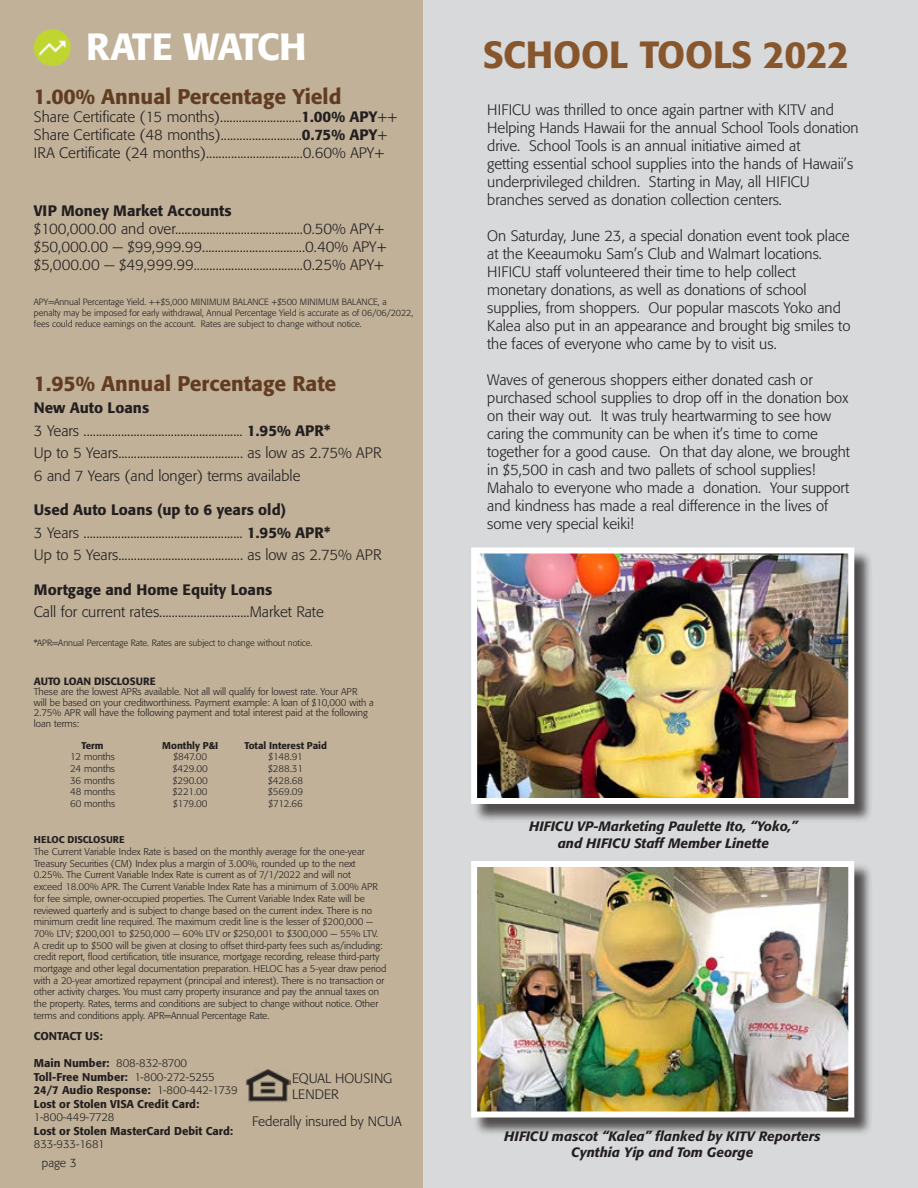
<style>
.page{position:relative;width:918px;height:1188px;background:#fff}
.page>*{position:absolute;margin:0;border:0;box-sizing:border-box;transform-origin:0 0}
.t1{font:500 37.5px "Formata";color:#88562d}
.t2{font:500 37.5px "Formata";letter-spacing:-.04em;color:#fff}
.t3{font:500 21px "Formata";color:#613c22}
.t4{font:300 15px/18px "Formata";color:#231f20}
.t5{font:500 15px "Formata";color:#231f20}
.t6{font:italic 500 13.5px/16.2px "Formata";color:#231f20;text-align:center}
.t7{font:300 13.5px/16.2px "Formata";color:#231f20}
.t8{font:300 12px "Formata";color:#231f20}
.t9{font:500 11.25px/13.5px "Formata";color:#231f20}
.t10{font:300 11.25px "Formata";letter-spacing:-.01em;color:#231f20}
.t11{font:500 10.5px "Formata";color:#231f20}
.t12{font:300 9.75px/11.7px "Formata";color:#231f20;text-align:justify}
.t13{font:500 9.75px "Formata";color:#231f20}
.t14{font:300 9px/10.8px "Formata";color:#231f20}
.s1{font-weight:500}
.s2{font-weight:300}
</style>
<div class="page">
<div style="left:418px;top:0;width:500px;height:1188px;background:#d7d9da"></div>
<div style="left:0;top:0;width:423px;height:1188px;background:#c0b198"></div>
<img style="left:34px;top:29px;width:37px;height:37px;border-radius:18px">
<img style="left:246px;top:1069px;width:45px;height:33px">
<div style="left:473px;top:549px;width:400px;height:274px;background:#231f20;opacity:.75"></div>
<img style="left:478px;top:555px;width:369px;height:242px">
<div style="left:471px;top:548px;width:383px;height:256px;border:6px solid #fff"></div>
<div style="left:473px;top:863px;width:400px;height:273px;background:#231f20;opacity:.75"></div>
<img style="left:478px;top:868px;width:369px;height:243px">
<div style="left:471px;top:861px;width:383px;height:257px;border:6px solid #fff"></div>
<h1 class="t2" style="left:86px;top:24px;width:222px">RATE WATCH</h1>
<h2 class="t3" style="left:34px;top:83px;width:309px">1.00% Annual Percentage Yield</h2>
<p class="t4" style="left:34px;top:107px;width:365px">Share Certificate (15 months)..........................<span class="s1">1.00% APY</span>++<br>Share Certificate (48 months)..........................<span class="s1">0.75% APY</span>+<br>IRA Certificate (24 months)...............................0.60% APY+</p>
<p class="t5" style="left:34px;top:202px;width:199px">VIP Money Market Accounts</p>
<p class="t4" style="left:34px;top:220px;width:354px">$100,000.00 and over.........................................0.50% APY+ $50,000.00 — $99,999.99.................................0.40% APY+ $5,000.00 — $49,999.99...................................0.25% APY+</p>
<p class="t14" style="left:34px;top:297px;width:381px">APY=Annual Percentage Yield. ++$5,000 MINIMUM BALANCE +$500 MINIMUM BALANCE, a penalty may be imposed for early withdrawal, Annual Percentage Yield is accurate as of 06/06/2022, fees could reduce earnings on the account. Rates are subject to change without notice.</p>
<h2 class="t3" style="left:34px;top:370px;width:304px">1.95% Annual Percentage Rate</h2>
<p class="t4" style="left:34px;top:397px;width:349px;line-height:22.5px"><span class="s1">New Auto Loans<br></span>3 Years ................................................... <span class="s1">1.95% APR*<br></span>Up to 5 Years........................................ as low as 2.75% APR 6 and 7 Years (and longer) terms available</p>
<p class="t4" style="left:34px;top:499px;width:349px;line-height:22.5px"><span class="s1">Used Auto Loans (up to 6 years old)<br></span>3 Years ................................................... <span class="s1">1.95% APR*<br></span>Up to 5 Years........................................ as low as 2.75% APR</p>
<p class="t5" style="left:34px;top:580px;width:240px">Mortgage and Home Equity Loans</p>
<p class="t4" style="left:34px;top:603px;width:291px">Call for current rates.............................Market Rate</p>
<p class="t14" style="left:34px;top:637px;width:280px">*APR=Annual Percentage Rate. Rates are subject to change without notice.</p>
<p class="t11" style="left:34px;top:675px;width:123px">AUTO LOAN DISCLOSURE</p>
<p class="t12" style="left:34px;top:687px;width:341px;line-height:10.5px;text-align:left">These are the lowest APRs available. Not all will qualify for lowest rate. Your APR<br>will be based on your creditworthiness. Payment example: A loan of $10,000 with a 2.75% APR will have the following payment and total interest paid at the following loan terms:</p>
<p class="t13" style="left:244px;top:739px;width:84px">Total Interest Paid</p>
<p class="t12" style="left:268px;top:751px;width:36px">$148.91 $288.31 $428.68 $569.09 $712.66</p>
<p class="t13" style="left:162px;top:739px;width:58px">Monthly P&amp;I</p>
<p class="t12" style="left:173px;top:751px;width:36px">$847.00 $429.00 $290.00 $221.00 $179.00</p>
<p class="t13" style="left:82px;top:739px;width:24px">Term</p>
<p class="t12" style="left:70px;top:751px;width:47px">12 months 24 months 36 months 48 months 60 months</p>
<p class="t13" style="left:34px;top:834px;width:92px">HELOC DISCLOSURE</p>
<p class="t12" style="left:34px;top:846px;width:354px;text-align:left">The Current Variable Index Rate is based on the monthly average for the one-year Treasury Securities (CM) Index plus a margin of 3.00%, rounded up to the next 0.25%. The Current Variable Index Rate is current as of 7/1/2022 and will not<br>exceed 18.00% APR. The Current Variable Index Rate has a minimum of 3.00% APR for fee simple, owner-occupied properties. The Current Variable Index Rate will be reviewed quarterly and is subject to change based on the current index. There is no minimum credit line required. The maximum credit line is the lesser of $200,000 — 70% LTV; $200,001 to $250,000 — 60% LTV or $250,001 to $300,000 — 55% LTV.<br>A credit up to $500 will be given at closing to offset third-party fees such as/including: credit report, flood certification, title insurance, mortgage recording, release third-party mortgage and other legal documentation preparation. HELOC has a 5-year draw period with a 20-year amortized repayment (principal and interest). There is no transaction or other activity charges. You must carry property insurance and pay the annual taxes on the property. Rates, terms and conditions are subject to change without notice. Other terms and conditions apply. APR=Annual Percentage Rate.</p>
<p class="t9" style="left:34px;top:1029px;width:70px">CONTACT US:</p>
<p class="t9" style="left:34px;top:1056px;width:205px">Main Number: <span class="s2">808-832-8700<br></span>Toll-Free Number: <span class="s2">1-800-272-5255<br></span>24/7 Audio Response: <span class="s2">1-800-442-1739<br></span>Lost or Stolen VISA Credit Card:</p>
<p class="t10" style="left:34px;top:1110px;width:82px">1-800-449-7728</p>
<p class="t9" style="left:34px;top:1124px;width:201px">Lost or Stolen MasterCard Debit Card:</p>
<p class="t10" style="left:34px;top:1137px;width:72px">833-933-1681</p>
<p class="t7" style="left:292px;top:1071px;width:102px">EQUAL HOUSING<br>LENDER</p>
<p class="t7" style="left:252px;top:1114px;width:151px">Federally insured by NCUA</p>
<p class="t8" style="left:42px;top:1156px;width:36px">page 3</p>
<h1 class="t1" style="left:483px;top:31px;width:368px">SCHOOL TOOLS 2022</h1>
<p class="t4" style="left:487px;top:101px;width:373px">HIFICU was thrilled to once again partner with KITV and Helping Hands Hawaii for the annual School Tools donation drive. School Tools is an annual initiative aimed at<br>getting essential school supplies into the hands of Hawaii’s underprivileged children. Starting in May, all HIFICU branches served as donation collection centers.</p>
<p class="t4" style="left:487px;top:227px;width:365px">On Saturday, June 23, a special donation event took place at the Keeaumoku Sam’s Club and Walmart locations.<br>HIFICU staff volunteered their time to help collect monetary donations, as well as donations of school supplies, from shoppers. Our popular mascots Yoko and Kalea also put in an appearance and brought big smiles to the faces of everyone who came by to visit us.</p>
<p class="t4" style="left:487px;top:371px;width:364px">Waves of generous shoppers either donated cash or purchased school supplies to drop off in the donation box on their way out. It was truly heartwarming to see how caring the community can be when it’s time to come together for a good cause. On that day alone, we brought in $5,500 in cash and two pallets of school supplies!<br>Mahalo to everyone who made a donation. Your support and kindness has made a real difference in the lives of some very special keiki!</p>
<p class="t6" style="left:529px;top:818px;width:270px">HIFICU VP-Marketing Paulette Ito, “Yoko,” and HIFICU Staff Member Linette</p>
<p class="t6" style="left:504px;top:1128px;width:318px">HIFICU mascot “Kalea” flanked by KITV Reporters<br>Cynthia Yip and Tom George</p>
</div>
